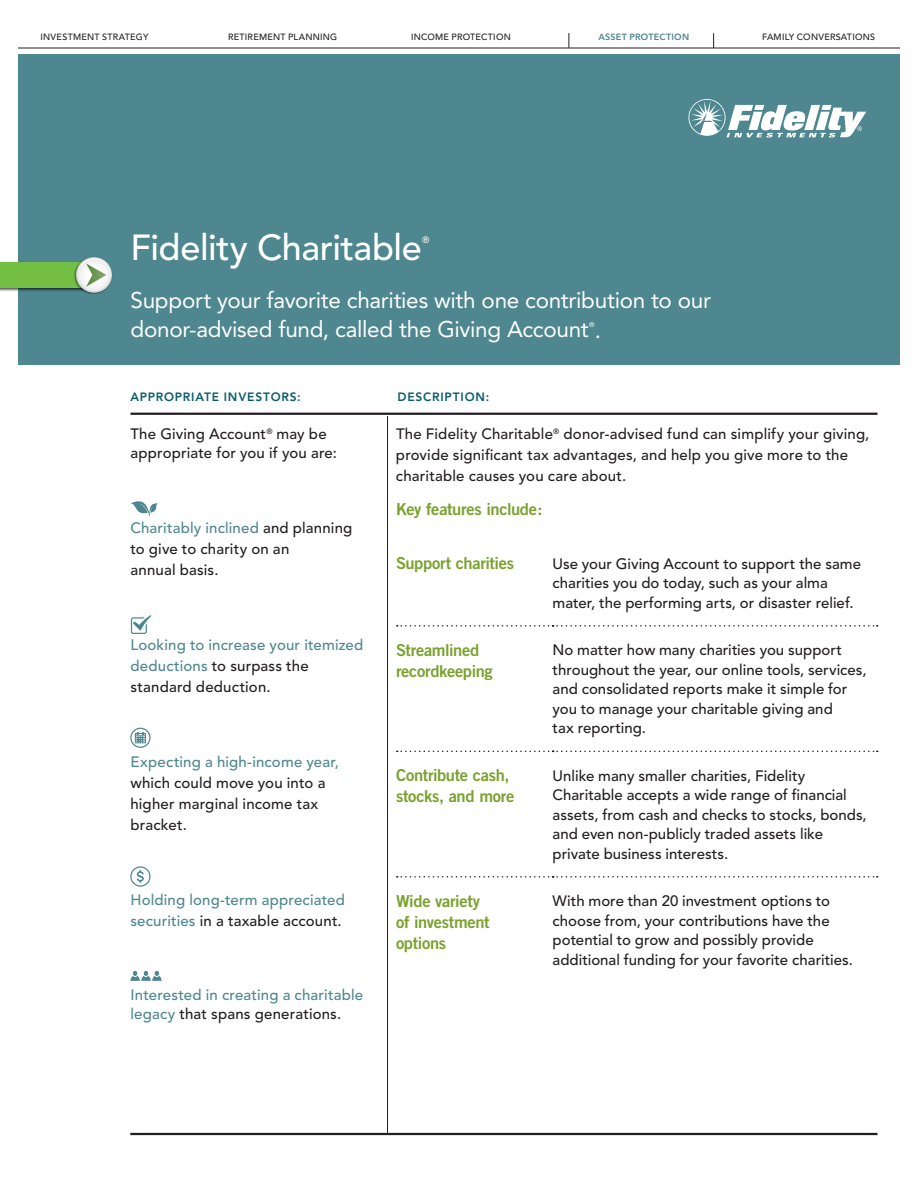
<style>
.page{position:relative;width:918px;height:1188px;background:#fff}
.page>*{position:absolute;margin:0;border:0;box-sizing:border-box;transform-origin:0 0}
.t1{font:500 36px "Avenir";letter-spacing:-.01em;color:#fff}
.t2{font:22.5px/30px "Avenir";letter-spacing:-.01em;color:#fff}
.t3{font:16.5px/21px "Trade Gothic Bold Two";letter-spacing:-.02em;color:#79a22e}
.t4{font:500 15px/19.5px "Avenir";letter-spacing:.005em;color:#231f20}
.t5{font:500 15px/21px "Avenir";letter-spacing:.01em;color:#4e878f}
.t6{font:800 12px "Avenir";letter-spacing:.065em;color:#0a5e67}
.t7{font:500 9.15px "Avenir";color:#fff}
.t8{font:500 9px "Avenir";letter-spacing:.025em;color:#231f20}
.t9{font:800 9px "Avenir";letter-spacing:.025em;color:#4e878f}
.t10{font:6.9px "Avenir";color:#fff}
.s1{color:#4e878f}
.s2{color:#231f20}
</style>
<div class="page">
<hr style="left:387px;top:416px;width:1px;height:718px;background:#231f20">
<hr style="left:130px;top:1133px;width:747px;height:2px;background:#231f20">
<div style="left:18px;top:54px;width:882px;height:310px;background:#4e878f"></div>
<hr style="left:18px;top:48px;width:882px;height:1px;background:#231f20">
<svg style="left:713px;top:33px;width:1px;height:15px"></svg>
<svg style="left:569px;top:33px;width:1px;height:15px"></svg>
<img style="left:87px;top:257px;width:25px;height:37px">
<svg style="left:76px;top:257px;width:36px;height:36px"></svg>
<svg style="left:0;top:258px;width:111px;height:35px"></svg>
<svg style="left:689px;top:99px;width:177px;height:39px"></svg>
<svg style="left:397px;top:625px;width:481px;height:2px"></svg>
<svg style="left:397px;top:751px;width:481px;height:1px"></svg>
<svg style="left:397px;top:876px;width:481px;height:2px"></svg>
<hr style="left:130px;top:413px;width:748px;height:2px;background:#231f20">
<svg style="left:130px;top:501px;width:28px;height:16px"></svg>
<svg style="left:137px;top:870px;width:7px;height:13px"></svg>
<div style="left:130px;top:866px;width:21px;height:21px;border:1px solid #4e878f;border-radius:50%"></div>
<svg style="left:130px;top:971px;width:32px;height:10px"></svg>
<div style="left:154px;top:970px;width:6px;height:7px;border:1px solid #fff;border-radius:50%"></div>
<svg style="left:131px;top:615px;width:20px;height:19px"></svg>
<div style="left:130px;top:728px;width:21px;height:20px;border:1px solid #4e878f;border-radius:50%"></div>
<svg style="left:135px;top:732px;width:11px;height:11px"></svg>
<p class="t8" style="left:40px;top:32px;width:110px">INVESTMENT STRATEGY</p>
<p class="t8" style="left:228px;top:32px;width:111px">RETIREMENT PLANNING</p>
<p class="t8" style="left:411px;top:32px;width:101px">INCOME PROTECTION</p>
<p class="t9" style="left:598px;top:31px;width:92px">ASSET PROTECTION</p>
<p class="t8" style="left:762px;top:32px;width:115px">FAMILY CONVERSATIONS</p>
<h1 class="t1" style="left:130px;top:226px;width:293px">Fidelity Charitable</h1>
<p class="t7" style="left:422px;top:235px;width:9px">®</p>
<h2 class="t2" style="left:130px;top:285px;width:582px">Support your favorite charities with one contribution to our donor-advised fund, called the Giving Account .</h2>
<p class="t10" style="left:589px;top:321px;width:7px">®</p>
<p class="t6" style="left:130px;top:389px;width:172px">APPROPRIATE INVESTORS:</p>
<p class="t6" style="left:398px;top:389px;width:93px">DESCRIPTION:</p>
<p class="t4" style="left:130px;top:424px;width:208px">The Giving Account<sup>®</sup> may be appropriate for you if you are:</p>
<p class="t4" style="left:130px;top:518px;width:223px;line-height:21px"><span class="s1">Charitably inclined</span> and planning to give to charity on an<br>annual basis.</p>
<p class="t5" style="left:130px;top:635px;width:234px">Looking to increase your itemized deductions <span class="s2">to surpass the standard deduction.</span></p>
<p class="t5" style="left:130px;top:752px;width:210px">Expecting a high-income year,</p>
<p class="t4" style="left:130px;top:773px;width:196px;line-height:21px">which could move you into a higher marginal income tax bracket.</p>
<p class="t5" style="left:130px;top:890px;width:216px">Holding long-term appreciated securities <span class="s2">in a taxable account.</span></p>
<p class="t5" style="left:130px;top:985px;width:234px;line-height:19.5px">Interested in creating a charitable legacy <span class="s2">that spans generations.</span></p>
<p class="t4" style="left:396px;top:424px;width:475px;line-height:21px">The Fidelity Charitable<sup>®</sup> donor-advised fund can simplify your giving, provide significant tax advantages, and help you give more to the charitable causes you care about.</p>
<p class="t3" style="left:396px;top:499px;width:148px">Key features include:</p>
<p class="t3" style="left:396px;top:553px;width:120px">Support charities</p>
<p class="t4" style="left:553px;top:554px;width:310px">Use your Giving Account to support the same charities you do today, such as your alma mater, the performing arts, or disaster relief.</p>
<p class="t3" style="left:396px;top:639px;width:98px">Streamlined recordkeeping</p>
<p class="t4" style="left:553px;top:641px;width:315px">No matter how many charities you support throughout the year, our online tools, services, and consolidated reports make it simple for you to manage your charitable giving and<br>tax reporting.</p>
<p class="t3" style="left:396px;top:765px;width:120px">Contribute cash, stocks, and more</p>
<p class="t4" style="left:553px;top:766px;width:316px">Unlike many smaller charities, Fidelity Charitable accepts a wide range of financial assets, from cash and checks to stocks, bonds, and even non-publicly traded assets like private business interests.</p>
<p class="t3" style="left:396px;top:890px;width:95px">Wide variety of investment options</p>
<p class="t4" style="left:553px;top:892px;width:302px">With more than 20 investment options to choose from, your contributions have the potential to grow and possibly provide additional funding for your favorite charities.</p>
</div>
